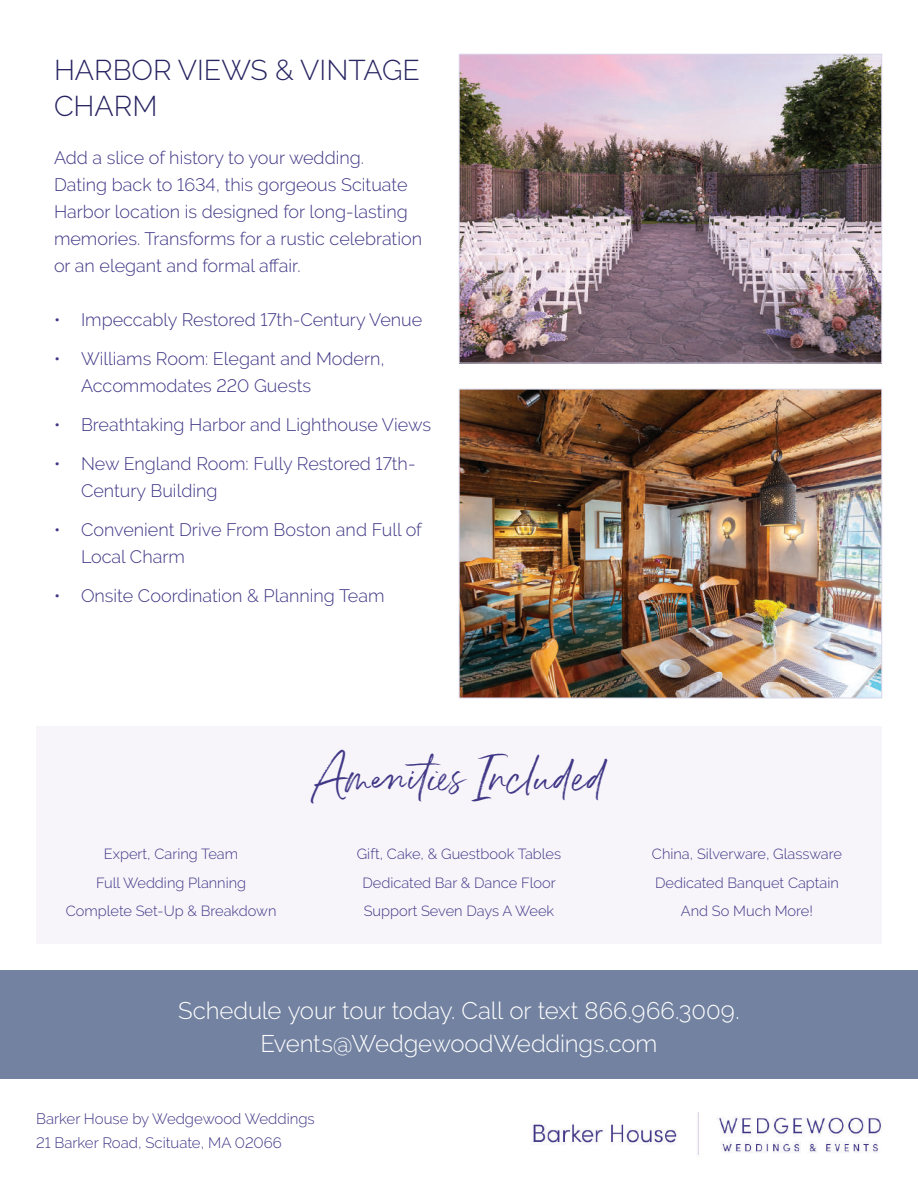
<style>
.page{position:relative;width:918px;height:1188px;background:#fff}
.page>*{position:absolute;margin:0;border:0;box-sizing:border-box;transform-origin:0 0}
.t1{font:37.5px "Belluga";color:#403786}
.t2{font:300 28.5px/36px "Raleway";color:#282562}
.t3{font:300 24px/33.3px "Raleway";letter-spacing:-.005em;color:#fff;text-align:center}
.t4{font:300 18px/27px "Raleway";color:#403786}
.t5{font:300 15px/24px "Raleway";color:#403786}
.t6{font:300 14.7px/28.5px "Raleway";color:#403786;text-align:center}
</style>
<div class="page">
<img style="left:461px;top:56px;width:419px;height:305px">
<div style="left:459px;top:54px;width:423px;height:309px;border:1px solid #d8d6eb"></div>
<img style="left:461px;top:391px;width:419px;height:305px">
<div style="left:459px;top:389px;width:423px;height:309px;border:1px solid #d8d6eb"></div>
<img style="left:531px;top:1112px;width:350px;height:44px">
<div style="left:0;top:970px;width:918px;height:108px;background:#7282a0"></div>
<div style="left:36px;top:726px;width:846px;height:92px;background:#f6f3f9"></div>
<div style="left:36px;top:818px;width:846px;height:126px;background:#f6f3f9"></div>
<h2 class="t2" style="left:54px;top:52px;width:368px">HARBOR VIEWS &amp; VINTAGE<br>CHARM</h2>
<p class="t4" style="left:54px;top:144px;width:370px">Add a slice of history to your wedding.<br>Dating back to 1634, this gorgeous Scituate Harbor location is designed for long-lasting memories. Transforms for a rustic celebration or an elegant and formal affair.</p>
<p class="t4" style="left:54px;top:306px;width:370px">• Impeccably Restored 17th-Century Venue</p>
<p class="t4" style="left:81px;top:345px;width:305px;text-indent:-27px">• Williams Room: Elegant and Modern,<br>Accommodates 220 Guests</p>
<p class="t4" style="left:54px;top:411px;width:379px">• Breathtaking Harbor and Lighthouse Views</p>
<p class="t4" style="left:81px;top:450px;width:336px;text-indent:-27px">• New England Room: Fully Restored 17th-<br>Century Building</p>
<p class="t4" style="left:81px;top:516px;width:342px;text-indent:-27px">• Convenient Drive From Boston and Full of<br>Local Charm</p>
<p class="t4" style="left:54px;top:582px;width:332px">• Onsite Coordination &amp; Planning Team</p>
<h1 class="t1" style="left:313px;top:755px;width:293px">Amenities Included</h1>
<p class="t6" style="left:66px;top:840px;width:212px">Expert, Caring Team<br>Full Wedding Planning<br>Complete Set-Up &amp; Breakdown</p>
<p class="t6" style="left:357px;top:840px;width:206px">Gift, Cake, &amp; Guestbook Tables<br>Dedicated Bar &amp; Dance Floor<br>Support Seven Days A Week</p>
<p class="t6" style="left:652px;top:840px;width:191px">China, Silverware, Glassware<br>Dedicated Banquet Captain<br>And So Much More!</p>
<h3 class="t3" style="left:178px;top:993px;width:563px">Schedule your tour today. Call or text 866.966.3009.<br>Events@WedgewoodWeddings.com</h3>
<p class="t5" style="left:36px;top:1106px;width:280px">Barker House by Wedgewood Weddings<br>21 Barker Road, Scituate, MA 02066</p>
</div>
